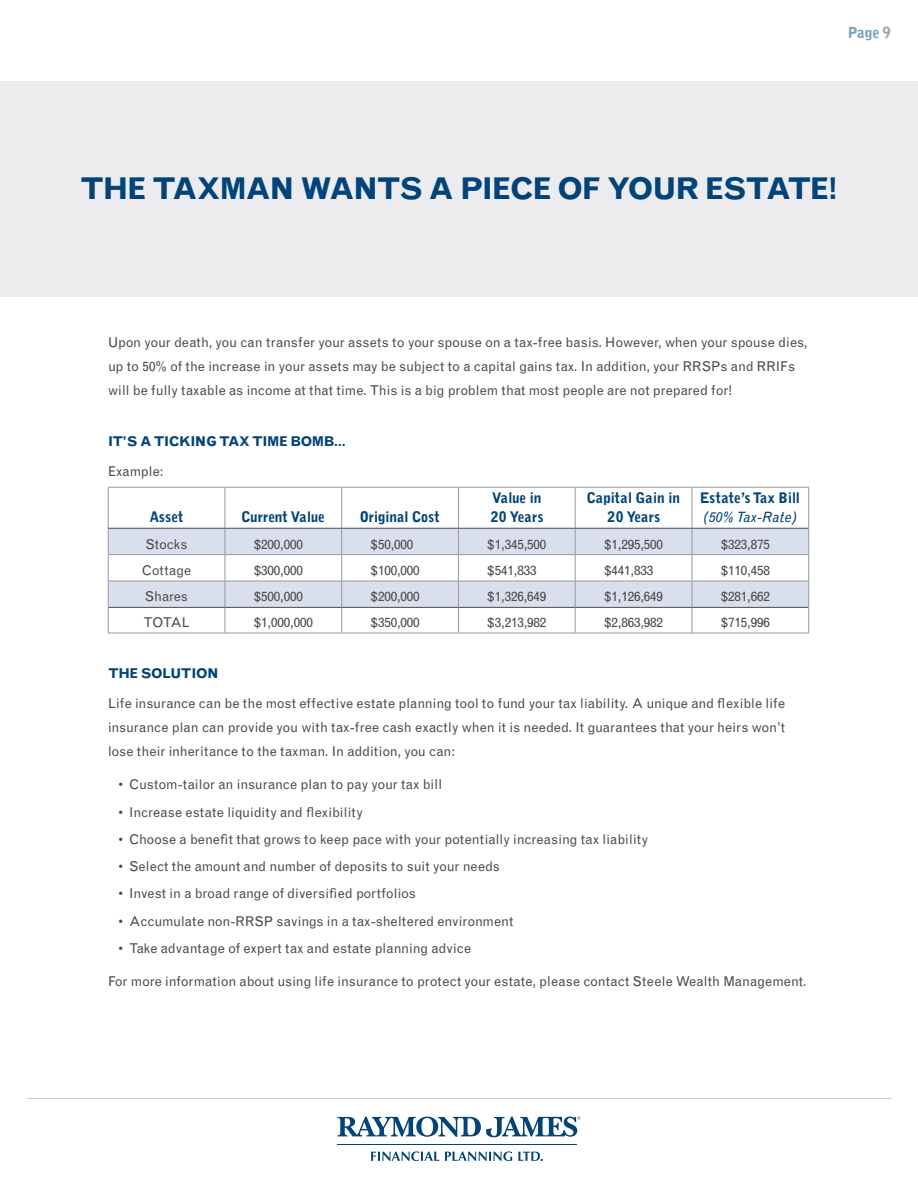
<style>
.page{position:relative;width:918px;height:1188px;background:#fff}
.page>*{position:absolute;margin:0;border:0;box-sizing:border-box;transform-origin:0 0}
.t1{font:700 30px "Grotesque MTRJ Corrected";letter-spacing:-.05em;color:#00447b}
.t2{font:900 15px "Grotesque MTRJ Corrected";color:#00447b}
.Body_Copy{font:900 14.25px/18.8px "Grotesque MTRJ Corrected";letter-spacing:-.005em;color:#00447b}
.Body_Copy-2{font:italic 14.25px "Grotesque MTRJ Corrected";color:#00447b}
.Body_Copy-3{font:13.5px/24px "Grotesque MTRJ Corrected";letter-spacing:-.005em;color:#4b4c4d}
.Body_Copy-4{font:700 13.5px "Grotesque MTRJ Corrected";letter-spacing:-.03em;color:#00447b}
.s1{color:#4b4c4d}
</style>
<div class="page">
<hr style="left:338px;top:1144px;width:239px;height:1px;background:#00447b">
<svg style="left:371px;top:1151px;width:68px;height:10px"></svg>
<svg style="left:445px;top:1151px;width:67px;height:10px"></svg>
<svg style="left:518px;top:1152px;width:25px;height:9px"></svg>
<svg style="left:338px;top:1116px;width:242px;height:22px"></svg>
<hr style="left:27px;top:1098px;width:864px;height:1px;background:#c7c8ca">
<div style="left:0;top:81px;width:918px;height:216px;background:#ececee"></div>
<svg style="left:109px;top:529px;width:699px;height:78px;fill:#d9dfec"></svg>
<hr style="left:108px;top:554px;width:117px;height:1px;background:#959ca1">
<hr style="left:225px;top:554px;width:117px;height:1px;background:#959ca1">
<hr style="left:342px;top:554px;width:116px;height:1px;background:#959ca1">
<hr style="left:458px;top:554px;width:117px;height:1px;background:#959ca1">
<hr style="left:575px;top:554px;width:117px;height:1px;background:#959ca1">
<hr style="left:692px;top:554px;width:117px;height:1px;background:#959ca1">
<hr style="left:108px;top:581px;width:117px;height:1px;background:#959ca1">
<hr style="left:225px;top:581px;width:117px;height:1px;background:#959ca1">
<hr style="left:342px;top:581px;width:116px;height:1px;background:#959ca1">
<hr style="left:458px;top:581px;width:117px;height:1px;background:#959ca1">
<hr style="left:575px;top:581px;width:117px;height:1px;background:#959ca1">
<hr style="left:692px;top:581px;width:117px;height:1px;background:#959ca1">
<hr style="left:108px;top:487px;width:117px;height:1px;background:#959ca1">
<hr style="left:108px;top:487px;width:1px;height:41px;background:#959ca1">
<hr style="left:225px;top:487px;width:117px;height:1px;background:#959ca1">
<hr style="left:225px;top:487px;width:1px;height:41px;background:#959ca1">
<hr style="left:342px;top:487px;width:116px;height:1px;background:#959ca1">
<hr style="left:341px;top:487px;width:1px;height:41px;background:#959ca1">
<hr style="left:458px;top:487px;width:117px;height:1px;background:#959ca1">
<hr style="left:458px;top:487px;width:1px;height:41px;background:#959ca1">
<hr style="left:575px;top:487px;width:117px;height:1px;background:#959ca1">
<hr style="left:575px;top:487px;width:1px;height:41px;background:#959ca1">
<hr style="left:692px;top:487px;width:117px;height:1px;background:#959ca1">
<hr style="left:692px;top:487px;width:1px;height:41px;background:#959ca1">
<hr style="left:808px;top:487px;width:1px;height:41px;background:#959ca1">
<hr style="left:108px;top:528px;width:117px;height:1px;background:#4b4c4d">
<hr style="left:225px;top:528px;width:117px;height:1px;background:#4b4c4d">
<hr style="left:342px;top:528px;width:116px;height:1px;background:#4b4c4d">
<hr style="left:458px;top:528px;width:117px;height:1px;background:#4b4c4d">
<hr style="left:575px;top:528px;width:117px;height:1px;background:#4b4c4d">
<hr style="left:692px;top:528px;width:116px;height:1px;background:#4b4c4d">
<hr style="left:108px;top:607px;width:117px;height:1px;background:#4b4c4d">
<hr style="left:225px;top:607px;width:117px;height:1px;background:#4b4c4d">
<hr style="left:342px;top:607px;width:116px;height:1px;background:#4b4c4d">
<hr style="left:458px;top:607px;width:117px;height:1px;background:#4b4c4d">
<hr style="left:575px;top:607px;width:117px;height:1px;background:#4b4c4d">
<hr style="left:692px;top:607px;width:116px;height:1px;background:#4b4c4d">
<svg style="left:108px;top:528px;width:1px;height:105px"></svg>
<svg style="left:225px;top:529px;width:1px;height:104px"></svg>
<svg style="left:341px;top:529px;width:1px;height:104px"></svg>
<svg style="left:458px;top:529px;width:1px;height:104px"></svg>
<svg style="left:575px;top:529px;width:1px;height:104px"></svg>
<svg style="left:692px;top:529px;width:1px;height:104px"></svg>
<svg style="left:808px;top:528px;width:1px;height:105px"></svg>
<hr style="left:108px;top:633px;width:117px;height:1px;background:#959ca1">
<hr style="left:225px;top:633px;width:117px;height:1px;background:#959ca1">
<hr style="left:342px;top:633px;width:116px;height:1px;background:#959ca1">
<hr style="left:458px;top:633px;width:117px;height:1px;background:#959ca1">
<hr style="left:575px;top:633px;width:117px;height:1px;background:#959ca1">
<hr style="left:692px;top:633px;width:117px;height:1px;background:#959ca1">
<p class="t2" style="left:847px;top:23px;width:45px">Page <span class="s1">9</span></p>
<p class="t1" style="left:80px;top:171px;width:759px">THE TAXMAN WANTS A PIECE OF YOUR ESTATE!</p>
<p class="Body_Copy-3" style="left:108px;top:331px;width:701px">Upon your death, you can transfer your assets to your spouse on a tax-free basis. However, when your spouse dies, up to 50% of the increase in your assets may be subject to a capital gains tax. In addition, your RRSPs and RRIFs will be fully taxable as income at that time. This is a big problem that most people are not prepared for!</p>
<p class="Body_Copy-4" style="left:108px;top:434px;width:239px">IT’S A TICKING TAX TIME BOMB…</p>
<p class="Body_Copy-3" style="left:108px;top:459px;width:57px">Example:</p>
<p class="Body_Copy" style="left:150px;top:508px;width:35px">Asset</p>
<p class="Body_Copy" style="left:242px;top:508px;width:85px">Current Value</p>
<p class="Body_Copy" style="left:360px;top:508px;width:81px">Original Cost</p>
<p class="Body_Copy" style="left:490px;top:489px;width:55px">Value in<br>20 Years</p>
<p class="Body_Copy" style="left:587px;top:489px;width:94px;text-align:center">Capital Gain in<br>20 Years</p>
<p class="Body_Copy" style="left:700px;top:489px;width:102px">Estate’s Tax Bill</p>
<p class="Body_Copy-2" style="left:704px;top:509px;width:95px">(50% Tax-Rate)</p>
<p class="Body_Copy-3" style="left:146px;top:532px;width:43px">Stocks</p>
<p class="Body_Copy-3" style="left:253px;top:532px;width:51px">$200,000</p>
<p class="Body_Copy-3" style="left:370px;top:532px;width:45px">$50,000</p>
<p class="Body_Copy-3" style="left:487px;top:532px;width:61px">$1,345,500</p>
<p class="Body_Copy-3" style="left:604px;top:532px;width:61px">$1,295,500</p>
<p class="Body_Copy-3" style="left:720px;top:532px;width:51px">$323,875</p>
<p class="Body_Copy-3" style="left:142px;top:558px;width:51px">Cottage</p>
<p class="Body_Copy-3" style="left:253px;top:558px;width:51px">$300,000</p>
<p class="Body_Copy-3" style="left:370px;top:558px;width:51px">$100,000</p>
<p class="Body_Copy-3" style="left:487px;top:558px;width:51px">$541,833</p>
<p class="Body_Copy-3" style="left:604px;top:558px;width:51px">$441,833</p>
<p class="Body_Copy-3" style="left:720px;top:558px;width:51px">$110,458</p>
<p class="Body_Copy-3" style="left:145px;top:585px;width:45px">Shares</p>
<p class="Body_Copy-3" style="left:253px;top:585px;width:51px">$500,000</p>
<p class="Body_Copy-3" style="left:370px;top:585px;width:51px">$200,000</p>
<p class="Body_Copy-3" style="left:487px;top:585px;width:61px">$1,326,649</p>
<p class="Body_Copy-3" style="left:604px;top:585px;width:61px">$1,126,649</p>
<p class="Body_Copy-3" style="left:720px;top:585px;width:51px">$281,662</p>
<p class="Body_Copy-3" style="left:143px;top:610px;width:48px">TOTAL</p>
<p class="Body_Copy-3" style="left:253px;top:610px;width:61px">$1,000,000</p>
<p class="Body_Copy-3" style="left:370px;top:610px;width:51px">$350,000</p>
<p class="Body_Copy-3" style="left:487px;top:610px;width:61px">$3,213,982</p>
<p class="Body_Copy-3" style="left:604px;top:610px;width:61px">$2,863,982</p>
<p class="Body_Copy-3" style="left:720px;top:610px;width:51px">$715,996</p>
<p class="Body_Copy-4" style="left:108px;top:666px;width:112px">THE SOLUTION</p>
<p class="Body_Copy-3" style="left:108px;top:691px;width:679px;text-align:justify">Life insurance can be the most effective estate planning tool to fund your tax liability. A unique and flexible life insurance plan can provide you with tax-free cash exactly when it is needed. It guarantees that your heirs won’t lose their inheritance to the taxman. In addition, you can:</p>
<p class="Body_Copy-3" style="left:118px;top:773px;width:325px">• Custom-tailor an insurance plan to pay your tax bill</p>
<p class="Body_Copy-3" style="left:118px;top:800px;width:246px">• Increase estate liquidity and flexibility</p>
<p class="Body_Copy-3" style="left:118px;top:827px;width:531px">• Choose a benefit that grows to keep pace with your potentially increasing tax liability</p>
<p class="Body_Copy-3" style="left:118px;top:854px;width:383px">• Select the amount and number of deposits to suit your needs</p>
<p class="Body_Copy-3" style="left:118px;top:882px;width:299px">• Invest in a broad range of diversified portfolios</p>
<p class="Body_Copy-3" style="left:118px;top:909px;width:397px">• Accumulate non-RRSP savings in a tax-sheltered environment</p>
<p class="Body_Copy-3" style="left:118px;top:936px;width:354px">• Take advantage of expert tax and estate planning advice</p>
<p class="Body_Copy-3" style="left:108px;top:970px;width:700px">For more information about using life insurance to protect your estate, please contact Steele Wealth Management.</p>
</div>
